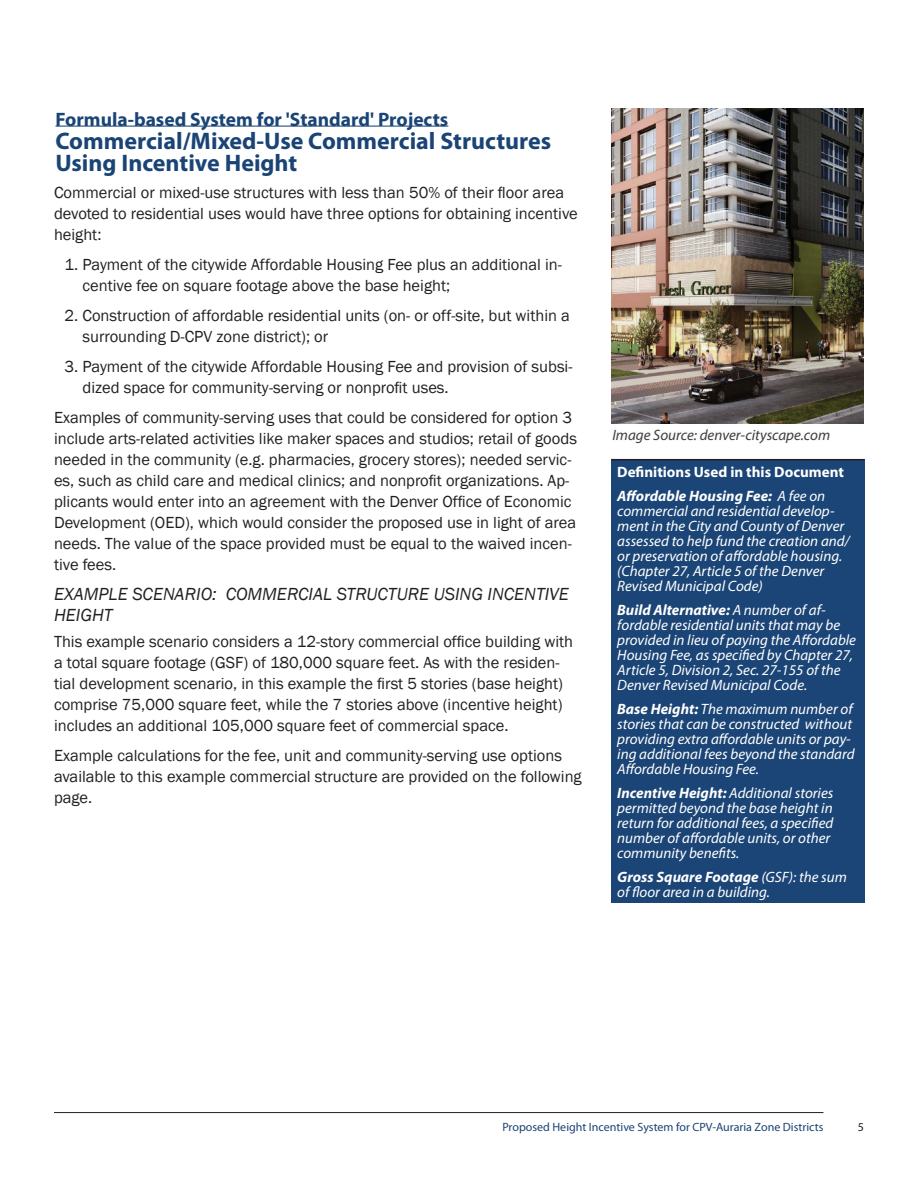
<style>
.page{position:relative;width:918px;height:1188px;background:#fff}
.page>*{position:absolute;margin:0;border:0;box-sizing:border-box;transform-origin:0 0}
.Header_3{font:700 24px/22.5px "Myriad Pro";color:#1a4476}
.Header_3-2{font:700 19.5px "Myriad Pro";color:#1a4476}
.Example_Header{font:italic 18px/21px "Franklin Gothic";color:#231f20}
.Body_Text{font:16.5px/21px "Franklin Gothic";color:#231f20}
.Sidebar{font:italic 15px/15px "Myriad Pro";color:#fff}
.t1{font:italic 15px "Myriad Pro";color:#3e3e3f}
.t2{font:700 15px "Myriad Pro";color:#fff}
.t3{font:12px "Myriad Pro";color:#1a4476}
.t4{font:12px "Myriad Pro";color:#231f20}
.s1{font-weight:700}
</style>
<div class="page">
<hr style="left:54px;top:1112px;width:770px;height:1px;background:#231f20">
<img style="left:612px;top:108px;width:252px;height:315px">
<svg style="left:611px;top:403px;width:221px;height:56px"></svg>
<hr style="left:56px;top:126px;width:392px;height:1px;background:#1a4476">
<div style="left:611px;top:460px;width:253px;height:443px;background:#1b4576"></div>
<hr style="left:611px;top:459px;width:253px;height:1px;background:#231f20">
<p class="Header_3-2" style="left:56px;top:109px;width:394px">Formula-based System for 'Standard' Projects</p>
<p class="Header_3" style="left:56px;top:130px;width:497px">Commercial/Mixed-Use Commercial Structures<br>Using Incentive Height</p>
<p class="Body_Text" style="left:54px;top:182px;width:525px">Commercial or mixed-use structures with less than 50% of their floor area devoted to residential uses would have three options for obtaining incentive height:</p>
<p class="Body_Text" style="left:83px;top:254px;width:481px;text-indent:-18px">1. Payment of the citywide Affordable Housing Fee plus an additional in&shy;centive fee on square footage above the base height;</p>
<p class="Body_Text" style="left:83px;top:305px;width:489px;text-indent:-18px">2. Construction of affordable residential units (on- or off-site, but within a surrounding D-CPV zone district); or</p>
<p class="Body_Text" style="left:83px;top:356px;width:492px;text-indent:-18px">3. Payment of the citywide Affordable Housing Fee and provision of subsi&shy;dized space for community-serving or nonprofit uses.</p>
<p class="Body_Text" style="left:54px;top:407px;width:525px">Examples of community-serving uses that could be considered for option 3 include arts-related activities like maker spaces and studios; retail of goods needed in the community (e.g. pharmacies, grocery stores); needed servic&shy;es, such as child care and medical clinics; and nonprofit organizations. Ap&shy;plicants would enter into an agreement with the Denver Office of Economic Development (OED), which would consider the proposed use in light of area needs. The value of the space provided must be equal to the waived incen&shy;tive fees.</p>
<p class="Example_Header" style="left:54px;top:584px;width:516px">EXAMPLE SCENARIO: COMMERCIAL STRUCTURE USING INCENTIVE<br>HEIGHT</p>
<p class="Body_Text" style="left:54px;top:632px;width:521px">This example scenario considers a 12-story commercial office building with a total square footage (GSF) of 180,000 square feet. As with the residen&shy;tial development scenario, in this example the first 5 stories (base height) comprise 75,000 square feet, while the 7 stories above (incentive height) includes an additional 105,000 square feet of commercial space.</p>
<p class="Body_Text" style="left:54px;top:746px;width:529px">Example calculations for the fee, unit and community-serving use options available to this example commercial structure are provided on the following page.</p>
<p class="t1" style="left:612px;top:425px;width:219px">Image Source: denver-cityscape.com</p>
<p class="t2" style="left:617px;top:463px;width:228px">Definitions Used in this Document</p>
<p class="Sidebar" style="left:617px;top:488px;width:234px"><span class="s1">Affordable Housing Fee:</span> A fee on commercial and residential develop&shy;ment in the City and County of Denver assessed to help fund the creation and/ or preservation of affordable housing. (Chapter 27, Article 5 of the Denver Revised Municipal Code)</p>
<p class="Sidebar" style="left:617px;top:602px;width:240px"><span class="s1">Build Alternative:</span> A number of af&shy;fordable residential units that may be provided in lieu of paying the Affordable Housing Fee, as specified by Chapter 27, Article 5, Division 2, Sec. 27-155 of the Denver Revised Municipal Code.</p>
<p class="Sidebar" style="left:617px;top:701px;width:239px"><span class="s1">Base Height:</span> The maximum number of stories that can be constructed without providing extra affordable units or pay&shy;ing additional fees beyond the standard Affordable Housing Fee.</p>
<p class="Sidebar" style="left:617px;top:785px;width:218px"><span class="s1">Incentive Height:</span> Additional stories permitted beyond the base height in return for additional fees, a specified number of affordable units, or other community benefits.</p>
<p class="Sidebar" style="left:617px;top:869px;width:231px"><span class="s1">Gross Square Footage</span> (GSF): the sum of floor area in a building.</p>
<p class="t3" style="left:502px;top:1121px;width:323px">Proposed Height Incentive System for CPV-Auraria Zone Districts</p>
<p class="t4" style="left:858px;top:1121px;width:8px">5</p>
</div>
